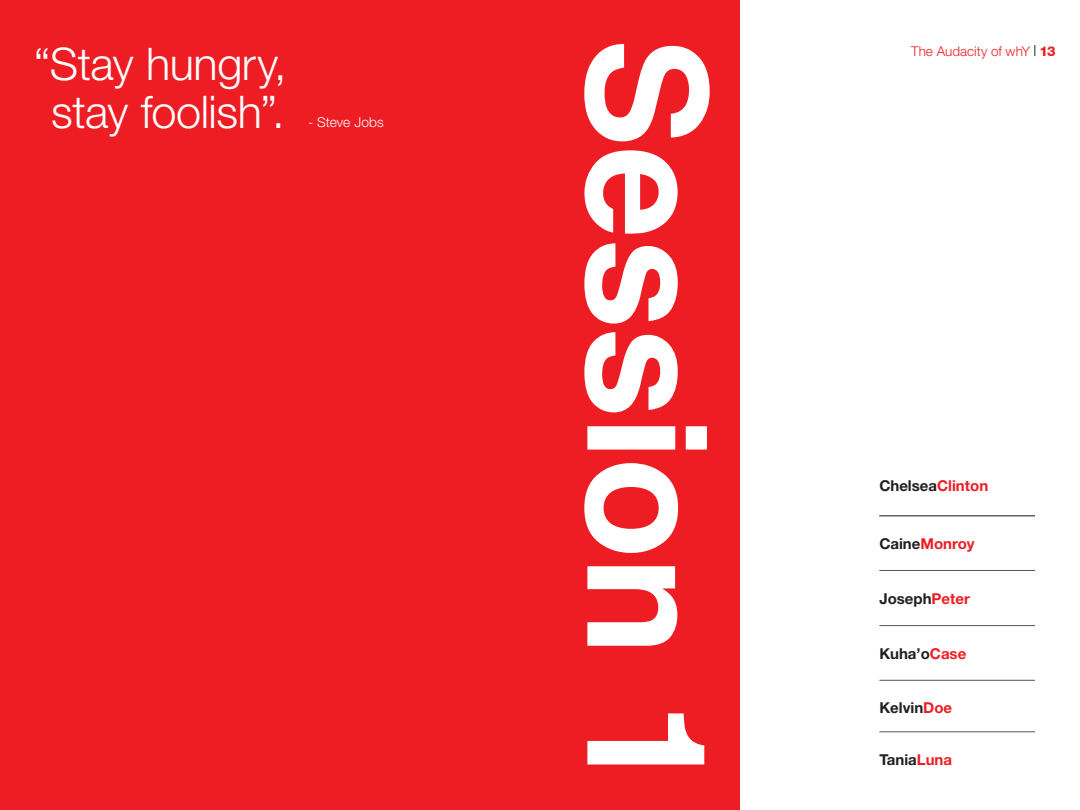
<style>
.page{position:relative;width:1080px;height:810px;background:#fff}
.page>*{position:absolute;margin:0;border:0;box-sizing:border-box;transform-origin:0 0}
.t1{font:700 165.12px "Helvetica";letter-spacing:-.02em;color:#fff}
.t2{font:300 45px/47.5px "Helvetica Neue";letter-spacing:-.01em;color:#fff;text-align:center}
.t3{font:700 15px "Helvetica Neue";color:#231f20}
.t4{font:700 15px "Helvetica Neue";color:#ee1d23}
.t5{font:300 13.75px "Helvetica Neue";letter-spacing:.01em;color:#fff}
.t6{font:300 13.5px "Helvetica Neue";letter-spacing:.005em;color:#ee1d23}
.s1{font-weight:800}
.s2{color:#ee1d23}
.s3{color:#231f20}
</style>
<div class="page">
<div style="left:0;top:0;width:739px;height:810px;background:#ee1d23"></div>
<hr style="left:879px;top:680px;width:156px;height:1px;background:#57585a">
<hr style="left:879px;top:570px;width:156px;height:1px;background:#57585a">
<hr style="left:879px;top:625px;width:156px;height:1px;background:#57585a">
<hr style="left:879px;top:516px;width:156px;height:1px;background:#57585a">
<hr style="left:879px;top:732px;width:156px;height:1px;background:#57585a">
<h2 class="t2" style="left:34px;top:40px;width:254px">“Stay hungry, stay foolish”.</h2>
<p class="t5" style="left:308px;top:114px;width:77px">- Steve Jobs</p>
<h1 class="t1" style="left:715px;top:37px;width:758px;rotate:90deg">Session 1</h1>
<p class="t6" style="left:911px;top:43px;width:146px">The Audacity of whY <span class="s1">13</span></p>
<p class="t3" style="left:879px;top:477px;width:110px">Chelsea<span class="s2">Clinton</span></p>
<p class="t4" style="left:879px;top:534px;width:97px"><span class="s3">Caine</span>Monroy</p>
<p class="t3" style="left:879px;top:589px;width:92px">Joseph<span class="s2">Peter</span></p>
<p class="t3" style="left:879px;top:644px;width:88px">Kuha’o<span class="s2">Case</span></p>
<p class="t3" style="left:879px;top:699px;width:74px">Kelvin<span class="s2">Doe</span></p>
<p class="t3" style="left:879px;top:750px;width:74px">Tania<span class="s2">Luna</span></p>
</div>
